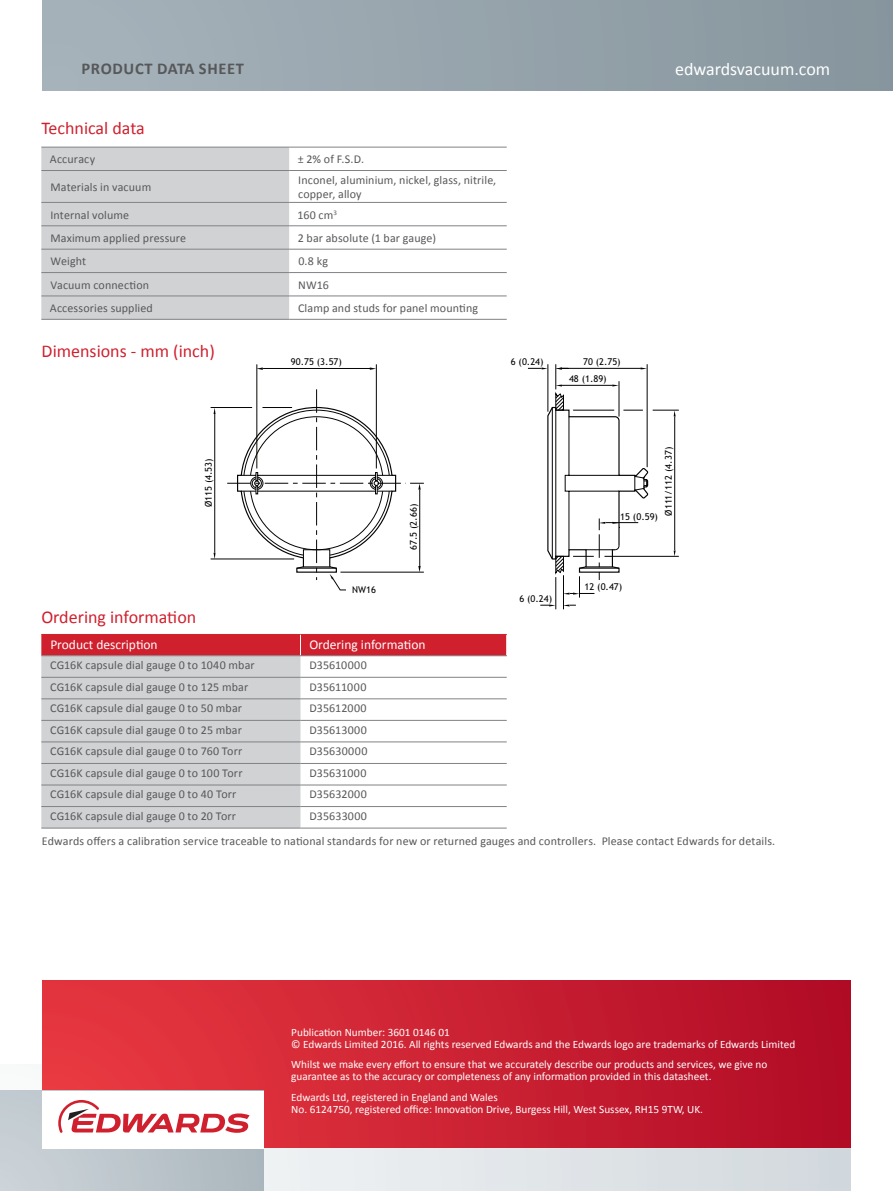
<style>
.page{position:relative;width:893px;height:1191px;background:#fff}
.page>*{position:absolute;margin:0;border:0;box-sizing:border-box;transform-origin:0 0}
.SubHead{font:18px "Calibri";color:#d0202e}
.t1{font:18px "Calibri";color:#fff}
.Sheet_type{font:700 16.5px "Calibri";letter-spacing:.04em;color:#57585a}
.Tech_table_heading{font:13.5px "Calibri";color:#fff}
.Tech_table_text{font:12px/14.4px "Calibri";letter-spacing:.01em;color:#57585a}
.address{font:11.25px/12px "Calibri";color:#fff}
.t2{font:9.45px "Trebuchet MS";color:#040503}
</style>
<div class="page">
<svg style="left:0;top:1064px;width:850px;height:127px;background:#e0e1e4"></svg>
<div style="left:43px;top:980px;width:807px;height:167px;background:linear-gradient(to right,#e83c44,#b10b25)"></div>
<div style="left:0;top:1091px;width:264px;height:100px;background:linear-gradient(to right,#ccd4d8,#acb7be)"></div>
<div style="left:43px;top:1091px;width:221px;height:57px;background:#fff"></div>
<div style="left:43px;top:0;width:850px;height:90px;background:linear-gradient(to right,#a7b3bb,#87959d)"></div>
<svg style="left:58px;top:1100px;width:192px;height:32px"></svg>
<div style="left:41px;top:148px;width:248px;height:171px;background:#d1d2d4"></div>
<div style="left:41px;top:171px;width:248px;height:124px;background:#d1d2d4"></div>
<hr style="left:289px;top:202px;width:218px;height:1px;background:#808285">
<hr style="left:289px;top:225px;width:218px;height:1px;background:#808285">
<hr style="left:289px;top:249px;width:218px;height:1px;background:#808285">
<hr style="left:289px;top:272px;width:218px;height:1px;background:#808285">
<hr style="left:289px;top:295px;width:218px;height:1px;background:#808285">
<hr style="left:289px;top:319px;width:218px;height:1px;background:#808285">
<hr style="left:41px;top:147px;width:248px;height:1px;background:#808285">
<hr style="left:41px;top:170px;width:248px;height:1px;background:#808285">
<hr style="left:41px;top:202px;width:248px;height:1px;background:#808285">
<hr style="left:41px;top:225px;width:248px;height:1px;background:#808285">
<hr style="left:41px;top:249px;width:248px;height:1px;background:#808285">
<hr style="left:41px;top:272px;width:248px;height:1px;background:#808285">
<hr style="left:41px;top:295px;width:248px;height:1px;background:#808285">
<hr style="left:41px;top:319px;width:248px;height:1px;background:#808285">
<hr style="left:289px;top:147px;width:218px;height:1px;background:#808285">
<hr style="left:289px;top:170px;width:218px;height:1px;background:#808285">
<svg style="left:210px;top:364px;width:214px;height:226px"></svg>
<svg style="left:527px;top:364px;width:152px;height:245px"></svg>
<div style="left:41px;top:656px;width:259px;height:171px;background:#d1d2d4"></div>
<hr style="left:300px;top:677px;width:207px;height:1px;background:#808285">
<hr style="left:300px;top:698px;width:207px;height:1px;background:#808285">
<hr style="left:300px;top:720px;width:207px;height:1px;background:#808285">
<hr style="left:300px;top:741px;width:207px;height:1px;background:#808285">
<hr style="left:300px;top:763px;width:207px;height:1px;background:#808285">
<hr style="left:300px;top:784px;width:207px;height:1px;background:#808285">
<hr style="left:300px;top:806px;width:207px;height:1px;background:#808285">
<hr style="left:300px;top:827px;width:207px;height:1px;background:#808285">
<div style="left:41px;top:634px;width:466px;height:21px;background:#d0202e"></div>
<hr style="left:41px;top:655px;width:259px;height:1px;background:#808285">
<hr style="left:300px;top:655px;width:207px;height:1px;background:#808285">
<hr style="left:41px;top:677px;width:259px;height:1px;background:#808285">
<hr style="left:41px;top:698px;width:259px;height:1px;background:#808285">
<hr style="left:41px;top:720px;width:259px;height:1px;background:#808285">
<hr style="left:41px;top:741px;width:259px;height:1px;background:#808285">
<hr style="left:41px;top:763px;width:259px;height:1px;background:#808285">
<hr style="left:41px;top:784px;width:259px;height:1px;background:#808285">
<hr style="left:41px;top:806px;width:259px;height:1px;background:#808285">
<hr style="left:41px;top:827px;width:259px;height:1px;background:#808285">
<p class="Sheet_type" style="left:82px;top:58px;width:164px">PRODUCT DATA SHEET</p>
<p class="SubHead" style="left:41px;top:116px;width:105px">Technical data</p>
<p class="Tech_table_text" style="left:50px;top:152px;width:47px">Accuracy</p>
<p class="Tech_table_text" style="left:298px;top:152px;width:68px">± 2% of F.S.D.</p>
<p class="Tech_table_text" style="left:50px;top:180px;width:102px">Materials in vacuum</p>
<p class="Tech_table_text" style="left:298px;top:173px;width:200px">Inconel, aluminium, nickel, glass, nitrile, copper, alloy</p>
<p class="Tech_table_text" style="left:50px;top:207px;width:80px">Internal volume</p>
<p class="Tech_table_text" style="left:297px;top:207px;width:41px">160 cm<sup>3</sup></p>
<p class="Tech_table_text" style="left:50px;top:231px;width:137px">Maximum applied pressure</p>
<p class="Tech_table_text" style="left:298px;top:231px;width:140px">2 bar absolute (1 bar gauge)</p>
<p class="Tech_table_text" style="left:50px;top:254px;width:37px">Weight</p>
<p class="Tech_table_text" style="left:298px;top:254px;width:31px">0.8 kg</p>
<p class="Tech_table_text" style="left:50px;top:278px;width:100px">Vacuum connection</p>
<p class="Tech_table_text" style="left:298px;top:278px;width:32px">NW16</p>
<p class="Tech_table_text" style="left:50px;top:301px;width:104px">Accessories supplied</p>
<p class="Tech_table_text" style="left:298px;top:301px;width:182px">Clamp and studs for panel mounting</p>
<p class="SubHead" style="left:42px;top:339px;width:175px">Dimensions - mm (inch)</p>
<p class="t2" style="left:291px;top:356px;width:53px">90.75 (3.57)</p>
<p class="t2" style="left:511px;top:356px;width:34px">6 (0.24)</p>
<p class="t2" style="left:583px;top:356px;width:39px">70 (2.75)</p>
<p class="t2" style="left:569px;top:373px;width:39px">48 (1.89)</p>
<p class="t1" style="left:675px;top:57px;width:157px">edwardsvacuum.com</p>
<p class="t2" style="left:203px;top:507px;width:50px;rotate:-90deg">Ø115 (4.53)</p>
<p class="SubHead" style="left:41px;top:605px;width:156px">Ordering information</p>
<p class="t2" style="left:352px;top:584px;width:25px">NW16</p>
<p class="t2" style="left:408px;top:550px;width:48px;rotate:-90deg">67.5 (2.66)</p>
<p class="t2" style="left:519px;top:593px;width:34px">6 (0.24)</p>
<p class="t2" style="left:663px;top:515px;width:70px;rotate:-90deg">Ø111/112 (4.37)</p>
<p class="t2" style="left:620px;top:510px;width:39px">15 (0.59)</p>
<p class="t2" style="left:585px;top:581px;width:39px">12 (0.47)</p>
<p class="Tech_table_heading" style="left:50px;top:636px;width:109px">Product description</p>
<p class="Tech_table_heading" style="left:309px;top:636px;width:118px">Ordering information</p>
<p class="Tech_table_text" style="left:50px;top:658px;width:206px">CG16K capsule dial gauge 0 to 1040 mbar</p>
<p class="Tech_table_text" style="left:310px;top:658px;width:59px">D35610000</p>
<p class="Tech_table_text" style="left:50px;top:679px;width:199px">CG16K capsule dial gauge 0 to 125 mbar</p>
<p class="Tech_table_text" style="left:310px;top:679px;width:58px">D35611000</p>
<p class="Tech_table_text" style="left:50px;top:701px;width:193px">CG16K capsule dial gauge 0 to 50 mbar</p>
<p class="Tech_table_text" style="left:310px;top:701px;width:59px">D35612000</p>
<p class="Tech_table_text" style="left:50px;top:722px;width:193px">CG16K capsule dial gauge 0 to 25 mbar</p>
<p class="Tech_table_text" style="left:310px;top:722px;width:59px">D35613000</p>
<p class="Tech_table_text" style="left:50px;top:744px;width:194px">CG16K capsule dial gauge 0 to 760 Torr</p>
<p class="Tech_table_text" style="left:310px;top:744px;width:59px">D35630000</p>
<p class="Tech_table_text" style="left:50px;top:765px;width:194px">CG16K capsule dial gauge 0 to 100 Torr</p>
<p class="Tech_table_text" style="left:310px;top:765px;width:58px">D35631000</p>
<p class="Tech_table_text" style="left:50px;top:787px;width:188px">CG16K capsule dial gauge 0 to 40 Torr</p>
<p class="Tech_table_text" style="left:310px;top:787px;width:59px">D35632000</p>
<p class="Tech_table_text" style="left:50px;top:808px;width:187px">CG16K capsule dial gauge 0 to 20 Torr</p>
<p class="Tech_table_text" style="left:310px;top:808px;width:59px">D35633000</p>
<p class="Tech_table_text" style="left:42px;top:834px;width:735px">Edwards offers a calibration service traceable to national standards for new or returned gauges and controllers. Please contact Edwards for details.</p>
<p class="address" style="left:291px;top:1026px;width:505px">Publication Number: 3601 0146 01<br>© Edwards Limited 2016. All rights reserved Edwards and the Edwards logo are trademarks of Edwards Limited</p>
<p class="address" style="left:291px;top:1058px;width:478px">Whilst we make every effort to ensure that we accurately describe our products and services, we give no guarantee as to the accuracy or completeness of any information provided in this datasheet.</p>
<p class="address" style="left:291px;top:1091px;width:413px">Edwards Ltd, registered in England and Wales<br>No. 6124750, registered office: Innovation Drive, Burgess Hill, West Sussex, RH15 9TW, UK.</p>
</div>
